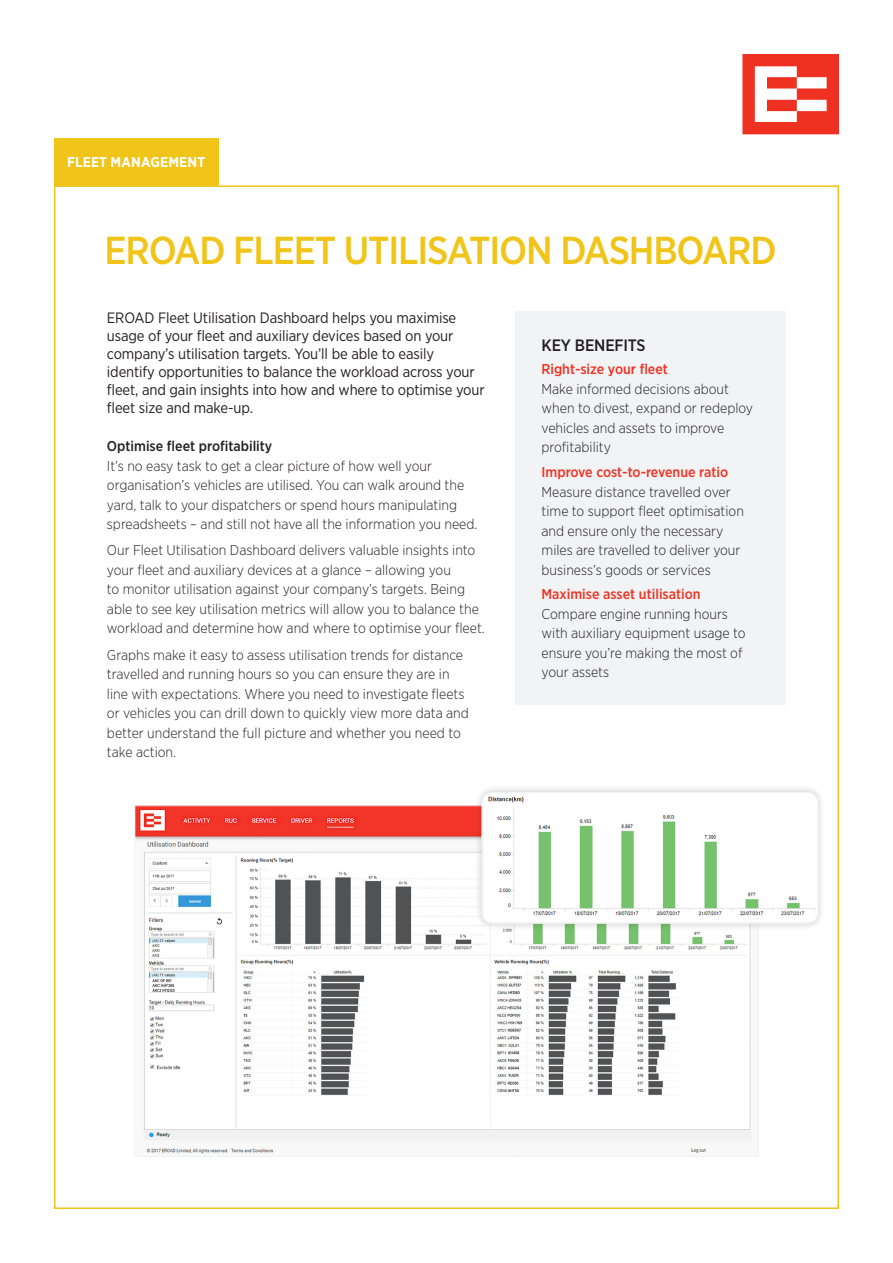
<style>
.page{position:relative;width:893px;height:1263px;background:#fff}
.page>*{position:absolute;margin:0;border:0;box-sizing:border-box;transform-origin:0 0}
.Yellow_page_title{font:500 39px "Gotham Narrow";letter-spacing:-.03em;color:#f0c418}
.Key_Features_Benefit{font:500 16.5px "Gotham Narrow";letter-spacing:-.01em;color:#231f20}
.Body_copy_heading{font:15px/18px "Gotham Narrow";letter-spacing:-.01em;color:#231f20}
.Black_body_copy{font:300 14.25px/19.5px "Gotham Narrow";color:#231f20}
.Body_copy_heading-2{font:500 14.25px "Gotham Narrow";color:#231f20}
.t1{font:700 14.25px "Gotham Narrow";letter-spacing:.01em;color:#fff}
.s1{font-weight:500;color:#ef3122}
</style>
<div class="page">
<svg style="left:742px;top:54px;width:97px;height:80px"></svg>
<div style="left:54px;top:138px;width:164px;height:47px;background:#f0c418"></div>
<div style="left:514px;top:311px;width:271px;height:393px;background:#f2f3f4"></div>
<img style="left:137px;top:807px;width:615px;height:347px">
<div style="left:474px;top:784px;width:352px;height:147px;background:#231f20;opacity:.25"></div>
<img style="left:482px;top:792px;width:336px;height:131px">
<div style="left:482px;top:792px;width:336px;height:131px;border:1px solid #f2f3f4;border-radius:11px"></div>
<p class="t1" style="left:67px;top:153px;width:140px">FLEET MANAGEMENT</p>
<p class="Yellow_page_title" style="left:105px;top:225px;width:674px">EROAD FLEET UTILISATION DASHBOARD</p>
<p class="Body_copy_heading" style="left:107px;top:308px;width:379px">EROAD Fleet Utilisation Dashboard helps you maximise usage of your fleet and auxiliary devices based on your company’s utilisation targets. You’ll be able to easily identify opportunities to balance the workload across your fleet, and gain insights into how and where to optimise your fleet size and make-up.</p>
<p class="Body_copy_heading-2" style="left:107px;top:437px;width:167px">Optimise fleet profitability</p>
<p class="Black_body_copy" style="left:107px;top:455px;width:372px">It’s no easy task to get a clear picture of how well your organisation’s vehicles are utilised. You can walk around the yard, talk to your dispatchers or spend hours manipulating spreadsheets – and still not have all the information you need.</p>
<p class="Black_body_copy" style="left:107px;top:540px;width:379px">Our Fleet Utilisation Dashboard delivers valuable insights into your fleet and auxiliary devices at a glance – allowing you<br>to monitor utilisation against your company’s targets. Being able to see key utilisation metrics will allow you to balance the workload and determine how and where to optimise your fleet.</p>
<p class="Black_body_copy" style="left:107px;top:644px;width:363px">Graphs make it easy to assess utilisation trends for distance travelled and running hours so you can ensure they are in line with expectations. Where you need to investigate fleets or vehicles you can drill down to quickly view more data and better understand the full picture and whether you need to take action.</p>
<p class="Key_Features_Benefit" style="left:541px;top:335px;width:106px">KEY BENEFITS</p>
<p class="Black_body_copy" style="left:541px;top:359px;width:213px"><span class="s1">Right-size your fleet<br></span>Make informed decisions about when to divest, expand or redeploy vehicles and assets to improve profitability</p>
<p class="Black_body_copy" style="left:541px;top:462px;width:204px"><span class="s1">Improve cost-to-revenue ratio<br></span>Measure distance travelled over time to support fleet optimisation and ensure only the necessary miles are travelled to deliver your business’s goods or services</p>
<p class="Black_body_copy" style="left:541px;top:584px;width:206px"><span class="s1">Maximise asset utilisation<br></span>Compare engine running hours with auxiliary equipment usage to ensure you’re making the most of your assets</p>
</div>
